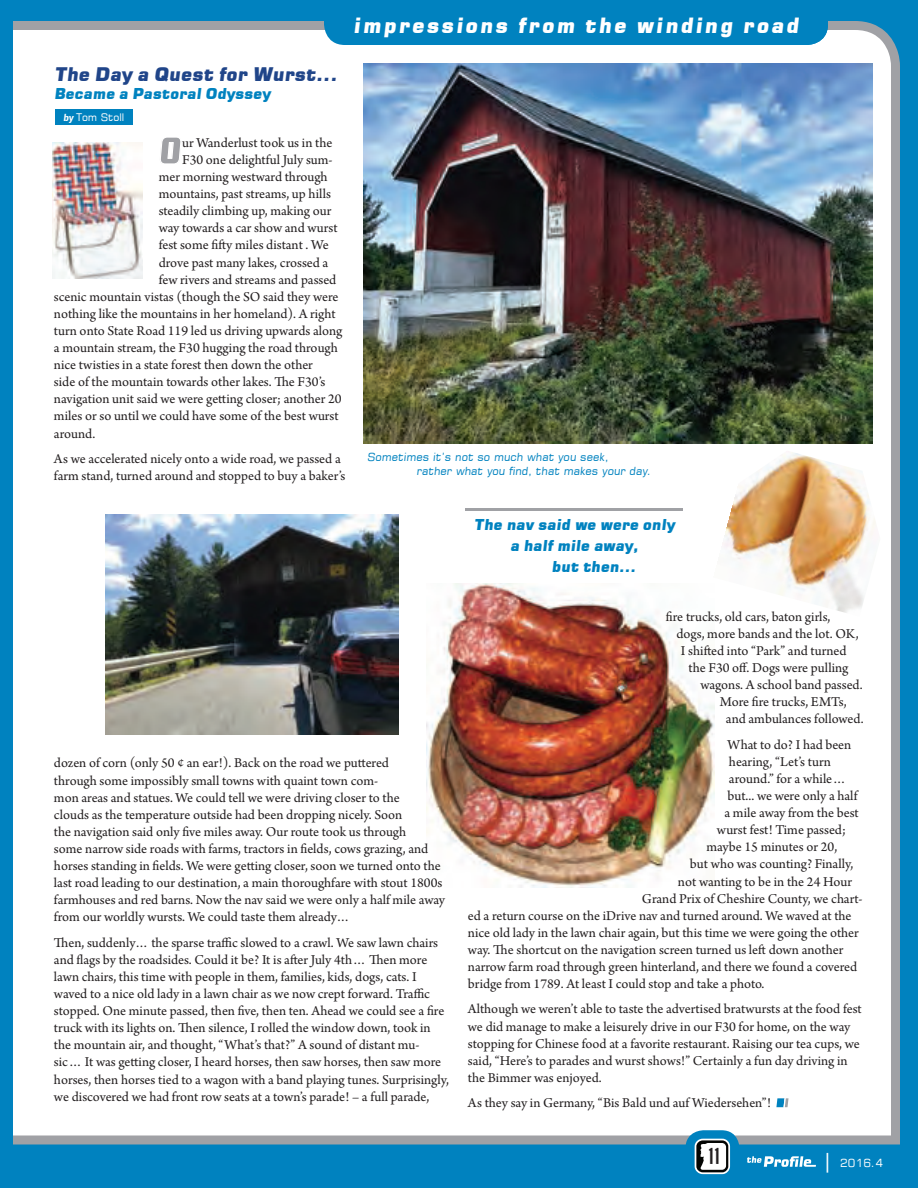
<style>
.page{position:relative;width:918px;height:1188px;background:#0082bf}
.page>*{position:absolute;margin:0;border:0;box-sizing:border-box;transform-origin:0 0}
.t1{font:700 38.85px "Square Slabserif 711 BT";color:#a0a1a5}
.t2{font:24px "Roadgeek 2005 Series C";color:#231f20}
.t3{font:italic 21px "Square 721 Blk";letter-spacing:.1em;color:#fff}
.t4{font:19.65px "Square 721 BT";color:#fff;scale:1.43 1}
.t5{font:italic 18.75px "Square 721 Blk";color:#204589}
.t6{font:italic 15px "Square 721 Blk";color:#0082bf}
.t7{font:14.25px/17.1px "Arno Pro";color:#231f20}
.t8{font:11.25px/13.5px "Square 721 BT";color:#0082bf}
.t9{font:11.25px "Square 721 BT";color:#fff}
.t10{font:10.5px "Square 721 BT";color:#fff}
.s1{font-family:"Square 721";font-weight:700;font-style:italic;font-size:9.75px}
</style>
<div class="page">
<div style="left:14px;top:21px;width:886px;height:1123px;background:#fff"></div>
<svg style="left:747px;top:1156px;width:69px;height:11px"></svg>
<svg style="left:686px;top:1130px;width:54px;height:45px"></svg>
<img style="left:427px;top:583px;width:288px;height:305px">
<img style="left:713px;top:451px;width:167px;height:166px">
<div style="left:56px;top:110px;width:77px;height:15px;background:#0082bf"></div>
<svg style="left:159px;top:136px;width:23px;height:29px"></svg>
<svg style="left:776px;top:1098px;width:13px;height:9px"></svg>
<svg style="left:324px;top:21px;width:504px;height:24px"></svg>
<svg style="left:466px;top:508px;width:217px;height:4px"></svg>
<img style="left:363px;top:63px;width:510px;height:380px">
<img style="left:106px;top:515px;width:292px;height:219px">
<img style="left:52px;top:142px;width:90px;height:137px">
<h3 class="t3" style="left:353px;top:12px;width:447px">impressions from the winding road</h3>
<h3 class="t3" style="left:761px;top:12px;width:44px">xxx</h3>
<h3 class="t5" style="left:54px;top:63px;width:285px">The Day a Quest for Wurst...</h3>
<p class="t6" style="left:54px;top:85px;width:218px">Became a Pastoral Odyssey</p>
<p class="t10" style="left:63px;top:110px;width:63px"><span class="s1">by</span> Tom Stoll</p>
<h1 class="t1" style="left:159px;top:127px;width:27px">O</h1>
<p class="t7" style="left:182px;top:135px;width:152px">ur Wanderlust took us in the</p>
<p class="t7" style="left:182px;top:152px;width:152px">F30 one delightful July sum-</p>
<p class="t7" style="left:159px;top:169px;width:170px">mer morning westward through</p>
<p class="t7" style="left:159px;top:186px;width:174px">mountains, past streams, up hills</p>
<p class="t7" style="left:159px;top:203px;width:174px">steadily climbing up, making our</p>
<p class="t7" style="left:159px;top:220px;width:180px">way towards a car show and wurst</p>
<p class="t7" style="left:159px;top:237px;width:171px">fest some fifty miles distant . We</p>
<p class="t7" style="left:159px;top:254px;width:171px">drove past many lakes, crossed a</p>
<p class="t7" style="left:159px;top:272px;width:179px">few rivers and streams and passed</p>
<p class="t7" style="left:54px;top:289px;width:286px">scenic mountain vistas (though the SO said they were</p>
<p class="t7" style="left:54px;top:306px;width:283px">nothing like the mountains in her homeland). A right</p>
<p class="t7" style="left:54px;top:323px;width:290px">turn onto State Road 119 led us driving upwards along</p>
<p class="t7" style="left:54px;top:340px;width:285px">a mountain stream, the F30 hugging the road through</p>
<p class="t7" style="left:54px;top:357px;width:260px">nice twisties in a state forest then down the other</p>
<p class="t7" style="left:54px;top:374px;width:273px">side of the mountain towards other lakes. The F30’s</p>
<p class="t7" style="left:54px;top:391px;width:289px">navigation unit said we were getting closer; another 20</p>
<p class="t7" style="left:54px;top:408px;width:286px">miles or so until we could have some of the best wurst</p>
<p class="t7" style="left:54px;top:425px;width:43px">around.</p>
<p class="t7" style="left:54px;top:451px;width:293px">As we accelerated nicely onto a wide road, we passed a farm stand, turned around and stopped to buy a baker’s</p>
<p class="t8" style="left:417px;top:450px;width:238px;text-indent:-49px">Sometimes it’s not so much what you seek,<br>rather what you find, that makes your day.</p>
<p class="t6" style="left:474px;top:515px;width:202px">The nav said we were only</p>
<p class="t6" style="left:510px;top:536px;width:130px">a half mile away,</p>
<p class="t6" style="left:552px;top:557px;width:86px">but then...</p>
<p class="t7" style="left:54px;top:755px;width:393px">dozen of corn (only 50 ¢ an ear!). Back on the road we puttered<br>through some impossibly small towns with quaint town com-<br>mon areas and statues. We could tell we were driving closer to the<br>clouds as the temperature outside had been dropping nicely. Soon<br>the navigation said only five miles away. Our route took us through<br>some narrow side roads with farms, tractors in fields, cows grazing, and horses standing in fields. We were getting closer, soon we turned onto the last road leading to our destination, a main thoroughfare with stout 1800s farmhouses and red barns. Now the nav said we were only a half mile away from our worldly wursts. We could taste them already…</p>
<p class="t7" style="left:54px;top:935px;width:396px">Then, suddenly… the sparse traffic slowed to a crawl. We saw lawn chairs and flags by the roadsides. Could it be? It is after July 4th… Then more lawn chairs, this time with people in them, families, kids, dogs, cats. I waved to a nice old lady in a lawn chair as we now crept forward. Traffic stopped. One minute passed, then five, then ten. Ahead we could see a fire truck with its lights on. Then silence, I rolled the window down, took in the mountain air, and thought, “What’s that?” A sound of distant mu&shy;sic… It was getting closer, I heard horses, then saw horses, then saw more horses, then horses tied to a wagon with a band playing tunes. Surprisingly, we discovered we had front row seats at a town’s parade! – a full parade,</p>
<p class="t7" style="left:666px;top:609px;width:166px">fire trucks, old cars, baton girls,</p>
<p class="t7" style="left:676px;top:626px;width:184px">dogs, more bands and the lot. OK,</p>
<p class="t7" style="left:681px;top:643px;width:167px">I shifted into “Park” and turned</p>
<p class="t7" style="left:688px;top:660px;width:161px">the F30 off. Dogs were pulling</p>
<p class="t7" style="left:700px;top:677px;width:164px">wagons. A school band passed.</p>
<p class="t7" style="left:720px;top:694px;width:128px">More fire trucks, EMTs,</p>
<p class="t7" style="left:726px;top:711px;width:139px">and ambulances followed.</p>
<p class="t7" style="left:727px;top:737px;width:125px">What to do? I had been</p>
<p class="t7" style="left:729px;top:754px;width:103px">hearing, “Let’s turn</p>
<p class="t7" style="left:729px;top:771px;width:119px">around.” for a while…</p>
<p class="t7" style="left:727px;top:788px;width:131px">but... we were only a half</p>
<p class="t7" style="left:724px;top:805px;width:136px">a mile away from the best</p>
<p class="t7" style="left:717px;top:822px;width:131px">wurst fest! Time passed;</p>
<p class="t7" style="left:706px;top:839px;width:132px">maybe 15 minutes or 20,</p>
<p class="t7" style="left:690px;top:856px;width:165px">but who was counting? Finally,</p>
<p class="t7" style="left:678px;top:873px;width:176px">not wanting to be in the 24 Hour</p>
<p class="t7" style="left:642px;top:891px;width:222px">Grand Prix of Cheshire County, we chart-</p>
<p class="t7" style="left:468px;top:908px;width:385px">ed a return course on the iDrive nav and turned around. We waved at the</p>
<p class="t7" style="left:468px;top:925px;width:392px">nice old lady in the lawn chair again, but this time we were going the other</p>
<p class="t7" style="left:468px;top:942px;width:377px">way. The shortcut on the navigation screen turned us left down another</p>
<p class="t7" style="left:468px;top:959px;width:391px">narrow farm road through green hinterland, and there we found a covered</p>
<p class="t7" style="left:468px;top:976px;width:298px">bridge from 1789. At least I could stop and take a photo.</p>
<p class="t7" style="left:468px;top:1001px;width:395px">Although we weren’t able to taste the advertised bratwursts at the food fest we did manage to make a leisurely drive in our F30 for home, on the way stopping for Chinese food at a favorite restaurant. Raising our tea cups, we said, “Here’s to parades and wurst shows!” Certainly a fun day driving in the Bimmer was enjoyed.</p>
<p class="t7" style="left:468px;top:1095px;width:305px">As they say in Germany, “Bis Bald und auf Wiedersehen”!</p>
<h2 class="t2" style="left:708px;top:1140px;width:14px">11</h2>
<h3 class="t4" style="left:820px;top:1149px;width:11px">|</h3>
<p class="t9" style="left:840px;top:1156px;width:45px">2016.4</p>
</div>
